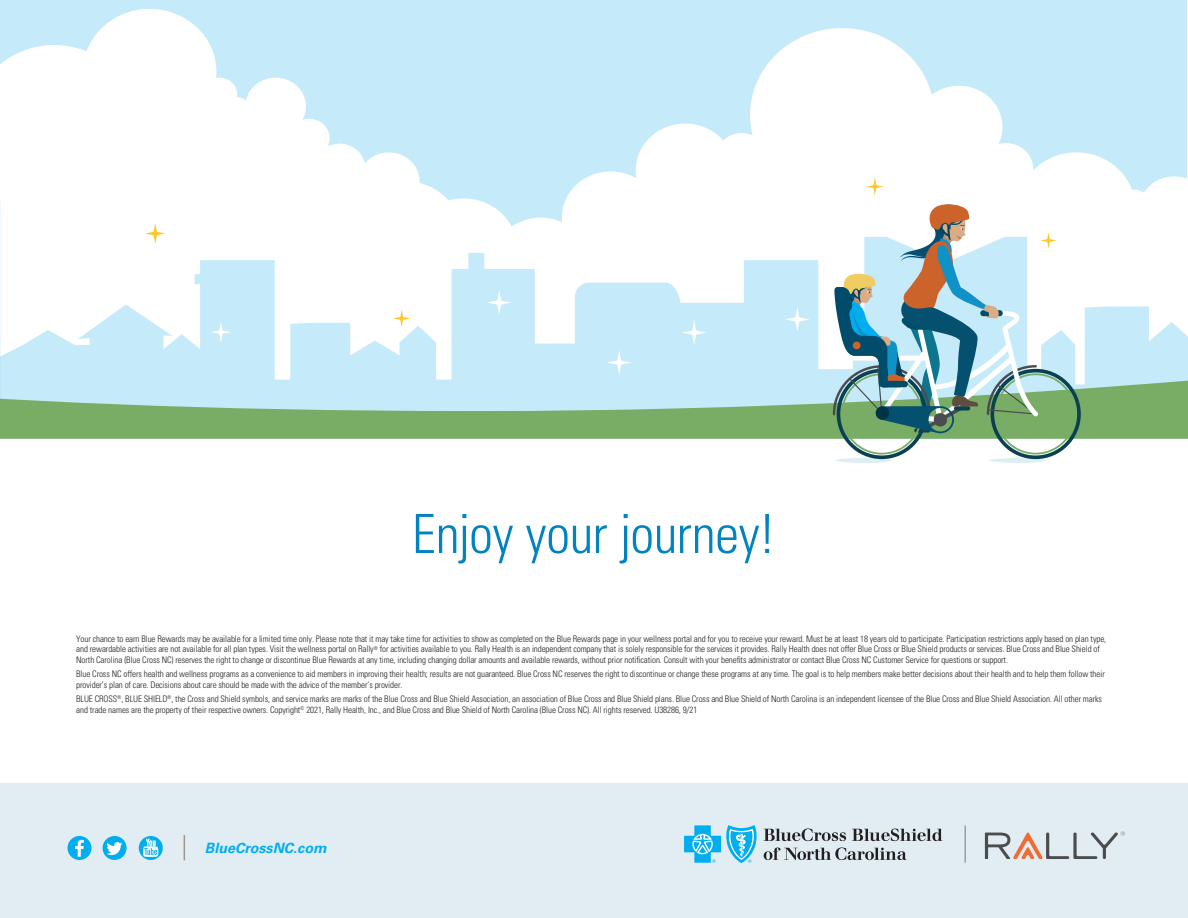
<style>
.page{position:relative;width:1188px;height:918px;background:#fff}
.page>*{position:absolute;margin:0;border:0;box-sizing:border-box;transform-origin:0 0}
.Cover_Headline__uppe{font:300 condensed 54px "Univers LT Std";letter-spacing:-.015em;color:#0083bf}
.t1{font:italic 700 14.25px "Univers LT Std";color:#00aeef}
.FNs___Legal{font:300 condensed 9px/10.8px "Univers LT Std";letter-spacing:-.01em;color:#231f20}
</style>
<div class="page">
<div style="left:0;top:783px;width:1188px;height:135px;background:#e1edf3"></div>
<svg style="left:184px;top:835px;width:1px;height:25px"></svg>
<div style="left:103px;top:836px;width:24px;height:24px;background:#00aeef;border-radius:50%"></div>
<svg style="left:107px;top:842px;width:15px;height:13px"></svg>
<div style="left:68px;top:836px;width:23px;height:24px;background:#00aeef;border-radius:50%"></div>
<svg style="left:75px;top:840px;width:9px;height:17px"></svg>
<svg style="left:139px;top:836px;width:24px;height:24px"></svg>
<svg style="left:143px;top:839px;width:15px;height:18px"></svg>
<div style="left:1px;top:0;width:1186px;height:433px;background:#c5eaf9"></div>
<svg style="left:0;top:9px;width:1187px;height:171px"></svg>
<svg style="left:0;top:180px;width:1187px;height:152px;fill:#fff"></svg>
<svg style="left:0;top:332px;width:1188px;height:107px"></svg>
<svg style="left:393px;top:310px;width:17px;height:17px"></svg>
<svg style="left:866px;top:178px;width:18px;height:18px"></svg>
<svg style="left:785px;top:307px;width:25px;height:25px"></svg>
<svg style="left:211px;top:322px;width:20px;height:20px"></svg>
<svg style="left:145px;top:223px;width:21px;height:21px"></svg>
<svg style="left:833px;top:203px;width:248px;height:260px"></svg>
<svg style="left:607px;top:350px;width:25px;height:25px"></svg>
<svg style="left:682px;top:320px;width:25px;height:25px"></svg>
<svg style="left:487px;top:290px;width:25px;height:25px"></svg>
<svg style="left:985px;top:832px;width:140px;height:27px"></svg>
<hr style="left:965px;top:826px;width:1px;height:37px;background:#939598">
<svg style="left:764px;top:828px;width:82px;height:13px"></svg>
<svg style="left:852px;top:829px;width:90px;height:12px"></svg>
<svg style="left:764px;top:847px;width:142px;height:13px"></svg>
<svg style="left:684px;top:825px;width:73px;height:38px"></svg>
<h2 class="Cover_Headline__uppe" style="left:412px;top:502px;width:366px">Enjoy your journey!</h2>
<p class="FNs___Legal" style="left:76px;top:633px;width:1032px">Your chance to earn Blue Rewards may be available for a limited time only. Please note that it may take time for activities to show as completed on the Blue Rewards page in your wellness portal and for you to receive your reward. Must be at least 18 years old to participate. Participation restrictions apply based on plan type, and rewardable activities are not available for all plan types. Visit the wellness portal on Rally<sup>®</sup> for activities available to you. Rally Health is an independent company that is solely responsible for the services it provides. Rally Health does not offer Blue Cross or Blue Shield products or services. Blue Cross and Blue Shield of<br>North Carolina (Blue Cross NC) reserves the right to change or discontinue Blue Rewards at any time, including changing dollar amounts and available rewards, without prior notification. Consult with your benefits administrator or contact Blue Cross NC Customer Service for questions or support.</p>
<p class="FNs___Legal" style="left:76px;top:669px;width:1030px">Blue Cross NC offers health and wellness programs as a convenience to aid members in improving their health; results are not guaranteed. Blue Cross NC reserves the right to discontinue or change these programs at any time. The goal is to help members make better decisions about their health and to help them follow their provider’s plan of care. Decisions about care should be made with the advice of the member’s provider.</p>
<p class="FNs___Legal" style="left:76px;top:694px;width:1027px">BLUE CROSS<sup>®</sup>, BLUE SHIELD<sup>®</sup>, the Cross and Shield symbols, and service marks are marks of the Blue Cross and Blue Shield Association, an association of Blue Cross and Blue Shield plans. Blue Cross and Blue Shield of North Carolina is an independent licensee of the Blue Cross and Blue Shield Association. All other marks and trade names are the property of their respective owners. Copyright<sup>©</sup> 2021, Rally Health, Inc., and Blue Cross and Blue Shield of North Carolina (Blue Cross NC). All rights reserved. U38286, 9/21</p>
<p class="t1" style="left:205px;top:840px;width:123px">BlueCrossNC.com</p>
</div>
